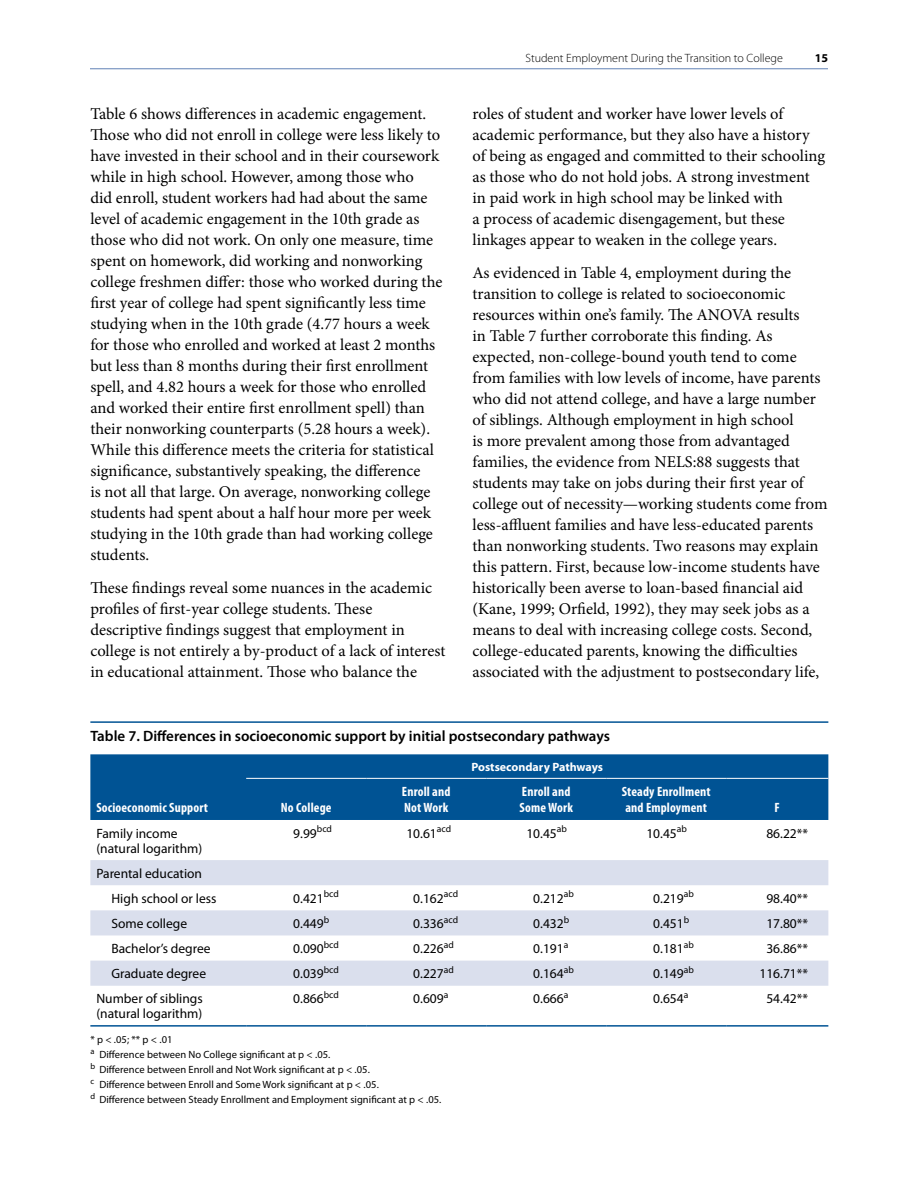
<style>
.page{position:relative;width:918px;height:1188px;background:#fff}
.page>*{position:absolute;margin:0;border:0;box-sizing:border-box;transform-origin:0 0}
.t1{font:16.5px/21px "Minion Pro";color:#000}
.t2{font:600 15px "Myriad Pro";color:#000}
.t3{font:13.5px/15px "Myriad Pro";color:#000}
.t4{font:700 condensed 13.5px/16.5px "Myriad Pro";letter-spacing:.01em;color:#fff}
.t5{font:300 12px "Myriad Pro";color:#000}
.t6{font:700 12px "Myriad Pro";color:#fff}
.t7{font:700 12px "Myriad Pro";color:#000}
.t8{font:10.5px/15px "Myriad Pro";letter-spacing:.005em;color:#000}
</style>
<div class="page">
<hr style="left:90px;top:68px;width:738px;height:1px;background:#6081b6">
<div style="left:90px;top:754px;width:738px;height:66px;background:#005394"></div>
<svg style="left:90px;top:860px;width:738px;height:126px;fill:#dadfed"></svg>
<hr style="left:246px;top:778px;width:120px;height:1px;background:#fff">
<hr style="left:366px;top:778px;width:120px;height:1px;background:#fff">
<hr style="left:486px;top:778px;width:120px;height:1px;background:#fff">
<hr style="left:606px;top:778px;width:120px;height:1px;background:#fff">
<hr style="left:726px;top:778px;width:102px;height:1px;background:#fff">
<hr style="left:90px;top:1025px;width:156px;height:2px;background:#005394">
<hr style="left:246px;top:1025px;width:120px;height:2px;background:#005394">
<hr style="left:366px;top:1025px;width:120px;height:2px;background:#005394">
<hr style="left:486px;top:1025px;width:120px;height:2px;background:#005394">
<hr style="left:606px;top:1025px;width:120px;height:2px;background:#005394">
<hr style="left:726px;top:1025px;width:102px;height:2px;background:#005394">
<hr style="left:90px;top:721px;width:738px;height:2px;background:#005394">
<p class="t1" style="left:90px;top:104px;width:354px">Table 6 shows differences in academic engagement.<br>Those who did not enroll in college were less likely to have invested in their school and in their coursework while in high school. However, among those who<br>did enroll, student workers had had about the same level of academic engagement in the 10th grade as those who did not work. On only one measure, time spent on homework, did working and nonworking college freshmen differ: those who worked during the first year of college had spent significantly less time studying when in the 10th grade (4.77 hours a week for those who enrolled and worked at least 2 months but less than 8 months during their first enrollment spell, and 4.82 hours a week for those who enrolled and worked their entire first enrollment spell) than their nonworking counterparts (5.28 hours a week).<br>While this difference meets the criteria for statistical significance, substantively speaking, the difference<br>is not all that large. On average, nonworking college students had spent about a half hour more per week studying in the 10th grade than had working college students.</p>
<p class="t1" style="left:90px;top:578px;width:357px">These findings reveal some nuances in the academic profiles of first-year college students. These descriptive findings suggest that employment in college is not entirely a by-product of a lack of interest in educational attainment. Those who balance the</p>
<p class="t5" style="left:525px;top:51px;width:259px">Student Employment During the Transition to College</p>
<p class="t7" style="left:815px;top:51px;width:14px">15</p>
<p class="t1" style="left:472px;top:104px;width:354px">roles of student and worker have lower levels of academic performance, but they also have a history of being as engaged and committed to their schooling as those who do not hold jobs. A strong investment in paid work in high school may be linked with<br>a process of academic disengagement, but these linkages appear to weaken in the college years.</p>
<p class="t1" style="left:472px;top:263px;width:357px">As evidenced in Table 4, employment during the transition to college is related to socioeconomic resources within one’s family. The ANOVA results<br>in Table 7 further corroborate this finding. As expected, non-college-bound youth tend to come from families with low levels of income, have parents who did not attend college, and have a large number of siblings. Although employment in high school<br>is more prevalent among those from advantaged families, the evidence from NELS:88 suggests that students may take on jobs during their first year of college out of necessity—working students come from less-affluent families and have less-educated parents than nonworking students. Two reasons may explain this pattern. First, because low-income students have historically been averse to loan-based financial aid (Kane, 1999; Orfield, 1992), they may seek jobs as a means to deal with increasing college costs. Second, college-educated parents, knowing the difficulties associated with the adjustment to postsecondary life,</p>
<p class="t2" style="left:90px;top:726px;width:521px">Table 7. Differences in socioeconomic support by initial postsecondary pathways</p>
<p class="t4" style="left:96px;top:799px;width:113px">Socioeconomic Support</p>
<p class="t4" style="left:281px;top:799px;width:52px">No College</p>
<p class="t6" style="left:471px;top:759px;width:133px">Postsecondary Pathways</p>
<p class="t4" style="left:402px;top:783px;width:50px">Enroll and<br>Not Work</p>
<p class="t4" style="left:520px;top:783px;width:55px">Enroll and<br>Some Work</p>
<p class="t4" style="left:622px;top:783px;width:91px">Steady Enrollment and Employment</p>
<p class="t4" style="left:775px;top:799px;width:7px">F</p>
<p class="t3" style="left:96px;top:825px;width:107px">Family income (natural logarithm)</p>
<p class="t3" style="left:293px;top:825px;width:40px">9.99<sup>bcd</sup></p>
<p class="t3" style="left:406px;top:825px;width:46px">10.61<sup>acd</sup></p>
<p class="t3" style="left:526px;top:825px;width:42px">10.45<sup>ab</sup></p>
<p class="t3" style="left:646px;top:825px;width:42px">10.45<sup>ab</sup></p>
<p class="t3" style="left:766px;top:825px;width:43px">86.22**</p>
<p class="t3" style="left:111px;top:860px;width:107px;line-height:25.2px;text-indent:-15px">Parental education<br>High school or less</p>
<p class="t3" style="left:293px;top:891px;width:47px">0.421<sup>bcd</sup></p>
<p class="t3" style="left:413px;top:891px;width:46px">0.162<sup>acd</sup></p>
<p class="t3" style="left:533px;top:891px;width:42px">0.212<sup>ab</sup></p>
<p class="t3" style="left:653px;top:891px;width:42px">0.219<sup>ab</sup></p>
<p class="t3" style="left:766px;top:891px;width:43px">98.40**</p>
<p class="t3" style="left:111px;top:916px;width:77px">Some college</p>
<p class="t3" style="left:293px;top:916px;width:37px">0.449<sup>b</sup></p>
<p class="t3" style="left:413px;top:916px;width:46px">0.336<sup>acd</sup></p>
<p class="t3" style="left:533px;top:916px;width:37px">0.432<sup>b</sup></p>
<p class="t3" style="left:653px;top:916px;width:37px">0.451<sup>b</sup></p>
<p class="t3" style="left:766px;top:916px;width:43px">17.80**</p>
<p class="t3" style="left:111px;top:941px;width:101px">Bachelor’s degree</p>
<p class="t3" style="left:293px;top:941px;width:47px">0.090<sup>bcd</sup></p>
<p class="t3" style="left:413px;top:941px;width:42px">0.226<sup>ad</sup></p>
<p class="t3" style="left:533px;top:941px;width:37px">0.191<sup>a</sup></p>
<p class="t3" style="left:653px;top:941px;width:42px">0.181<sup>ab</sup></p>
<p class="t3" style="left:766px;top:941px;width:43px">36.86**</p>
<p class="t3" style="left:111px;top:966px;width:96px">Graduate degree</p>
<p class="t3" style="left:293px;top:966px;width:47px">0.039<sup>bcd</sup></p>
<p class="t3" style="left:413px;top:966px;width:42px">0.227<sup>ad</sup></p>
<p class="t3" style="left:533px;top:966px;width:42px">0.164<sup>ab</sup></p>
<p class="t3" style="left:653px;top:966px;width:42px">0.149<sup>ab</sup></p>
<p class="t3" style="left:759px;top:966px;width:50px">116.71**</p>
<p class="t3" style="left:96px;top:991px;width:108px">Number of siblings (natural logarithm)</p>
<p class="t3" style="left:293px;top:991px;width:47px">0.866<sup>bcd</sup></p>
<p class="t3" style="left:413px;top:991px;width:37px">0.609<sup>a</sup></p>
<p class="t3" style="left:533px;top:991px;width:37px">0.666<sup>a</sup></p>
<p class="t3" style="left:653px;top:991px;width:37px">0.654<sup>a</sup></p>
<p class="t3" style="left:766px;top:991px;width:43px">54.42**</p>
<p class="t8" style="left:90px;top:1032px;width:353px">* p &lt; .05; ** p &lt; .01<br><sup>a</sup> Difference between No College significant at p &lt; .05.<br><sup>b</sup> Difference between Enroll and Not Work significant at p &lt; .05.<br><sup>c</sup> Difference between Enroll and Some Work significant at p &lt; .05.<br><sup>d</sup> Difference between Steady Enrollment and Employment significant at p &lt; .05.</p>
</div>
